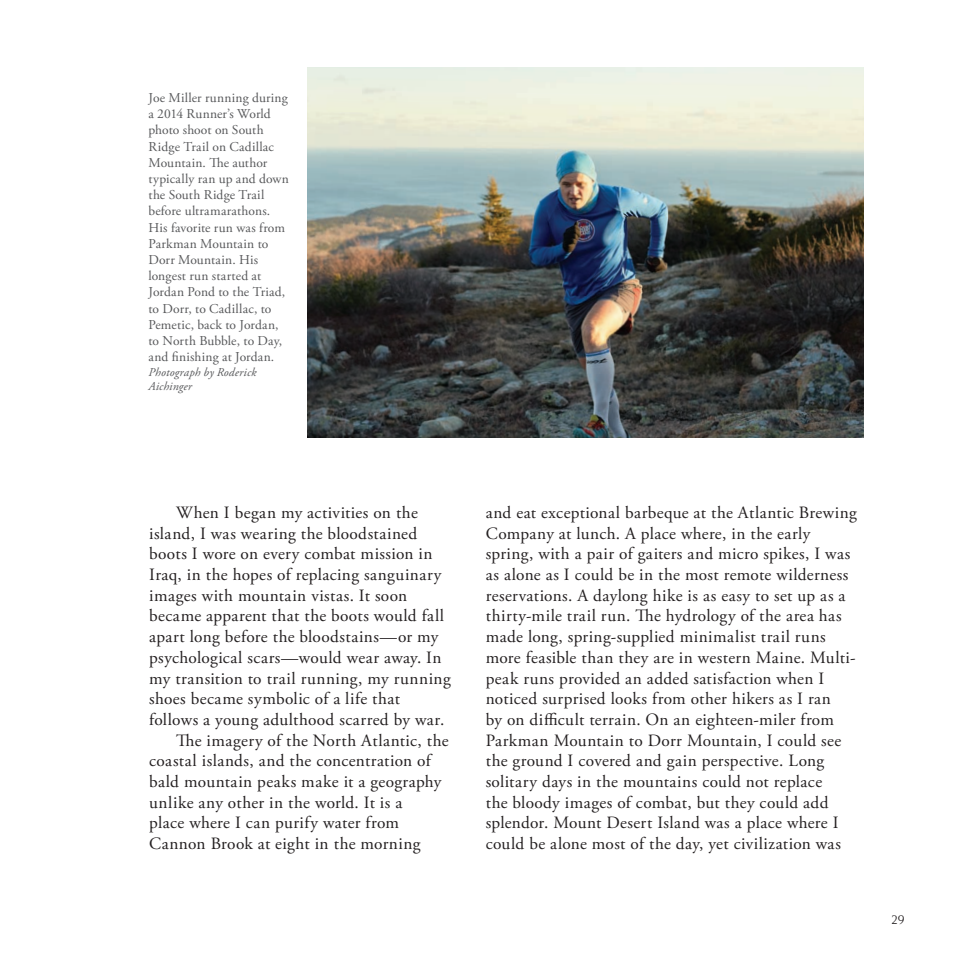
<style>
.page{position:relative;width:972px;height:972px;background:#fff}
.page>*{position:absolute;margin:0;border:0;box-sizing:border-box;transform-origin:0 0}
.body{font:17.25px/20.7px "Adobe Garamond Pro";letter-spacing:.02em;color:#231f20}
.t1{font:13.5px/16.2px "Adobe Garamond Pro";letter-spacing:.01em;color:#57585a}
.t2{font:italic 13.5px "Novarese";color:#231f20}
.t3{font:italic 12px/14.4px "Adobe Garamond Pro";letter-spacing:.015em;color:#57585a}
</style>
<div class="page">
<img style="left:308px;top:68px;width:555px;height:370px">
<p class="t1" style="left:148px;top:90px;width:142px">Joe Miller running during a 2014 Runner’s World photo shoot on South<br>Ridge Trail on Cadillac<br>Mountain. The author typically ran up and down the South Ridge Trail before ultramarathons.<br>His favorite run was from<br>Parkman Mountain to<br>Dorr Mountain. His longest run started at<br>Jordan Pond to the Triad, to Dorr, to Cadillac, to<br>Pemetic, back to Jordan, to North Bubble, to Day, and finishing at Jordan.</p>
<p class="t3" style="left:148px;top:365px;width:110px">Photograph by Roderick<br>Aichinger</p>
<p class="body" style="left:149px;top:503px;width:303px;text-indent:27px">When I began my activities on the island, I was wearing the bloodstained boots I wore on every combat mission in Iraq, in the hopes of replacing sanguinary images with mountain vistas. It soon became apparent that the boots would fall apart long before the bloodstains—or my psychological scars—would wear away. In my transition to trail running, my running shoes became symbolic of a life that follows a young adulthood scarred by war.</p>
<p class="body" style="left:149px;top:730px;width:301px;text-indent:27px">The imagery of the North Atlantic, the coastal islands, and the concentration of bald mountain peaks make it a geography unlike any other in the world. It is a<br>place where I can purify water from Cannon Brook at eight in the morning</p>
<p class="body" style="left:486px;top:503px;width:373px">and eat exceptional barbeque at the Atlantic Brewing Company at lunch. A place where, in the early spring, with a pair of gaiters and micro spikes, I was as alone as I could be in the most remote wilderness reservations. A daylong hike is as easy to set up as a thirty-mile trail run. The hydrology of the area has made long, spring-supplied minimalist trail runs more feasible than they are in western Maine. Multi&shy;peak runs provided an added satisfaction when I noticed surprised looks from other hikers as I ran<br>by on difficult terrain. On an eighteen-miler from Parkman Mountain to Dorr Mountain, I could see the ground I covered and gain perspective. Long solitary days in the mountains could not replace<br>the bloody images of combat, but they could add splendor. Mount Desert Island was a place where I could be alone most of the day, yet civilization was</p>
<p class="t2" style="left:891px;top:912px;width:15px">29</p>
</div>
